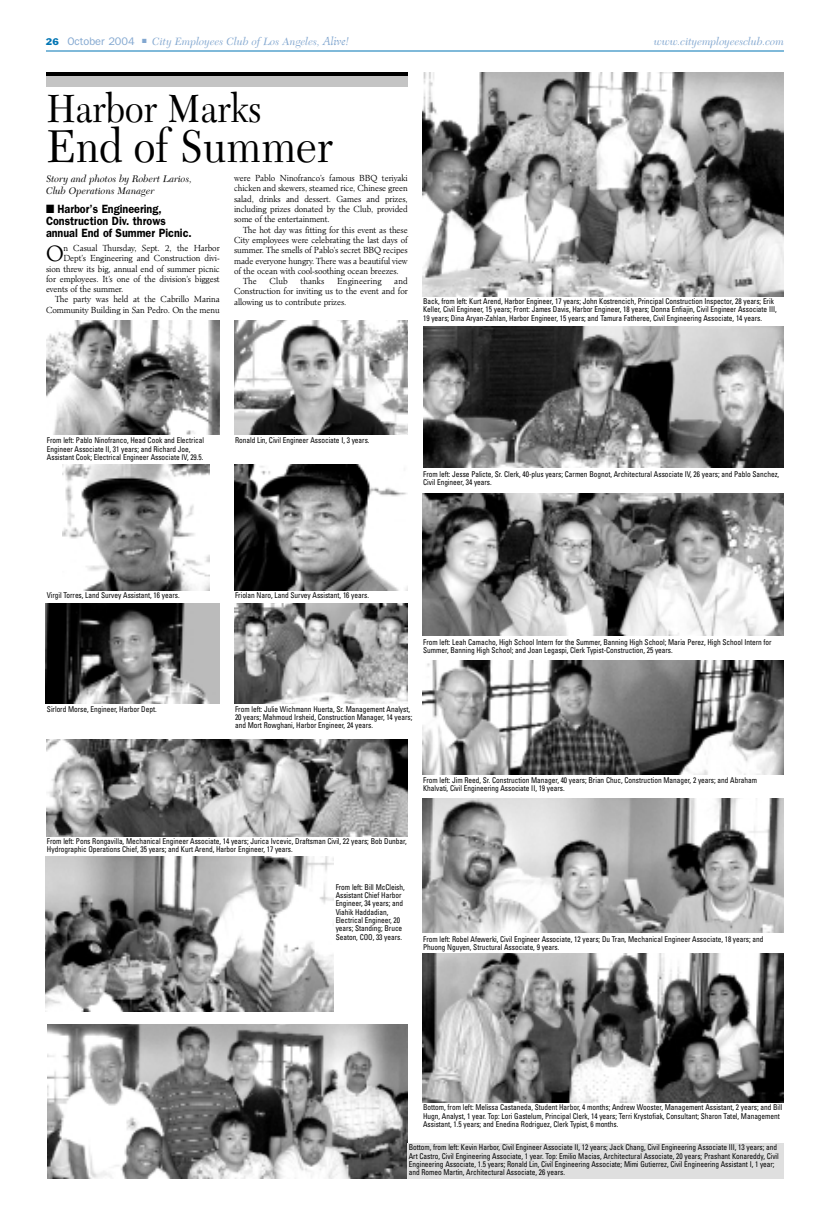
<style>
.page{position:relative;width:819px;height:1224px;background:#fff}
.page>*{position:absolute;margin:0;border:0;box-sizing:border-box;transform-origin:0 0}
.t1{font:48px "New Caledonia";letter-spacing:-.005em;color:#000;scale:.9 1}
.t2{font:41px "New Caledonia";letter-spacing:-.005em;color:#000;scale:.9 1}
.t3{font:300 21.4px "Minister";color:#000;scale:.95 1}
.t4{font:600 12px/12px "Franklin Gothic";color:#000;scale:.9 1}
.t5{font:italic 11px "New Caledonia";color:#82a7d0}
.t6{font:italic 10px/12px "New Caledonia";color:#000}
.t7{font:300 8.5px/10.3px "Minister";letter-spacing:-.01em;color:#000;text-align:justify;scale:.95 1}
.t8{font:300 8.5px "Minister";letter-spacing:.01em;color:#000;scale:.95 1}
.t9{font:condensed 8px/8.3px "Univers";letter-spacing:-.005em;color:#000;scale:.92 1}
.s1{font-family:"Franklin Gothic";font-style:normal;font-size:9px;color:#0075b4}
.s2{font-family:"Franklin Gothic";font-style:normal}
.s3{font-family:"Minister";font-weight:300}
</style>
<div class="page">
<hr style="left:46px;top:50px;width:738px;height:2px;background:#0075b4">
<div style="left:46px;top:72px;width:362px;height:14px;background:#c4c4c4"></div>
<hr style="left:46px;top:72px;width:362px;height:4px;background:#000">
<img style="left:234px;top:320px;width:174px;height:114px">
<img style="left:46px;top:320px;width:174px;height:114px">
<img style="left:234px;top:465px;width:174px;height:125px">
<img style="left:62px;top:465px;width:148px;height:125px">
<img style="left:422px;top:493px;width:362px;height:143px">
<img style="left:423px;top:326px;width:361px;height:142px">
<img style="left:423px;top:660px;width:361px;height:115px">
<img style="left:234px;top:603px;width:174px;height:101px">
<img style="left:46px;top:856px;width:288px;height:155px">
<img style="left:422px;top:798px;width:362px;height:134px">
<img style="left:422px;top:72px;width:362px;height:225px">
<img style="left:47px;top:739px;width:361px;height:97px">
<img style="left:423px;top:954px;width:361px;height:149px">
<img style="left:48px;top:1024px;width:360px;height:155px">
<img style="left:46px;top:603px;width:174px;height:101px">
<div style="left:408px;top:1143px;width:376px;height:36px;background:#dfdfdf"></div>
<h3 class="t5" style="left:46px;top:37px;width:305px"><span class="s1">26</span> <span class="s2">October 2004</span> ■ City Employees Club of Los Angeles, <span class="s3">Alive!</span></h3>
<h3 class="t5" style="left:654px;top:37px;width:131px">www.cityemployeesclub.com</h3>
<h2 class="t2" style="left:46px;top:92px;width:241px">Harbor Marks</h2>
<h1 class="t1" style="left:46px;top:127px;width:320px">End of Summer</h1>
<p class="t6" style="left:46px;top:174px;width:147px">Story and photos by Robert Larios,<br>Club Operations Manager</p>
<h3 class="t4" style="left:46px;top:204px;width:163px">■ Harbor’s Engineering,<br>Construction Div. throws annual End of Summer Picnic.</h3>
<h3 class="t3" style="left:46px;top:244px;width:20px">O</h3>
<p class="t7" style="left:63px;top:243px;width:166px">n Casual Thursday, Sept. 2, the Harbor</p>
<p class="t7" style="left:63px;top:254px;width:166px">Dept’s Engineering and Construction divi-</p>
<p class="t7" style="left:46px;top:264px;width:184px">sion threw its big, annual end of summer picnic</p>
<p class="t7" style="left:46px;top:274px;width:184px">for employees. It’s one of the division’s biggest</p>
<p class="t7" style="left:46px;top:285px;width:83px">events of the summer.</p>
<p class="t7" style="left:55px;top:295px;width:175px">The party was held at the Cabrillo Marina</p>
<p class="t7" style="left:46px;top:305px;width:184px">Community Building in San Pedro. On the menu</p>
<p class="t7" style="left:234px;top:174px;width:184px">were Pablo Ninofranco’s famous BBQ teriyaki chicken and skewers, steamed rice, Chinese green salad, drinks and dessert. Games and prizes, including prizes donated by the Club, provided some of the entertainment.</p>
<p class="t7" style="left:243px;top:225px;width:175px">The hot day was fitting for this event as these</p>
<p class="t7" style="left:234px;top:235px;width:184px">City employees were celebrating the last days of</p>
<p class="t7" style="left:234px;top:246px;width:184px">summer. The smells of Pablo’s secret BBQ recipes</p>
<p class="t7" style="left:234px;top:256px;width:184px">made everyone hungry. There was a beautiful view</p>
<p class="t7" style="left:234px;top:266px;width:175px">of the ocean with cool-soothing ocean breezes.</p>
<p class="t7" style="left:243px;top:277px;width:16px">The</p>
<p class="t7" style="left:270px;top:277px;width:21px">Club</p>
<p class="t7" style="left:300px;top:277px;width:27px">thanks</p>
<p class="t8" style="left:337px;top:277px;width:48px">Engineering</p>
<p class="t7" style="left:234px;top:277px;width:184px;text-indent:160px">and Construction for inviting us to the event and for allowing us to contribute prizes.</p>
<p class="t9" style="left:423px;top:298px;width:386px">Back, from left: Kurt Arend, Harbor Engineer, 17 years; John Kostrencich, Principal Construction Inspector, 28 years; Erik<br>Keller, Civil Engineer, 15 years; Front: James Davis, Harbor Engineer, 18 years; Donna Enfiajin, Civil Engineer Associate III,<br>19 years; Dina Aryan-Zahlan, Harbor Engineer, 15 years; and Tamura Fatheree, Civil Engineering Associate, 14 years.</p>
<p class="t9" style="left:47px;top:437px;width:172px">From left: Pablo Ninofranco, Head Cook and Electrical</p>
<p class="t9" style="left:235px;top:437px;width:148px">Ronald Lin, Civil Engineer Associate I, 3 years.</p>
<p class="t9" style="left:47px;top:446px;width:171px">Engineer Associate II, 31 years; and Richard Joe,<br>Assistant Cook; Electrical Engineer Associate IV, 29.5.</p>
<p class="t9" style="left:423px;top:471px;width:389px">From left: Jesse Palicte, Sr. Clerk, 40-plus years; Carmen Bognot, Architectural Associate IV, 26 years; and Pablo Sanchez,<br>Civil Engineer, 34 years.</p>
<p class="t9" style="left:47px;top:592px;width:146px">Virgil Torres, Land Survey Assistant, 16 years.</p>
<p class="t9" style="left:235px;top:592px;width:147px">Friolan Naro, Land Survey Assistant, 16 years.</p>
<p class="t9" style="left:423px;top:639px;width:380px">From left: Leah Camacho, High School Intern for the Summer, Banning High School; Maria Perez, High School Intern for<br>Summer, Banning High School; and Joan Legaspi, Clerk Typist-Construction, 25 years.</p>
<p class="t9" style="left:47px;top:706px;width:121px">Sirlord Morse, Engineer, Harbor Dept.</p>
<p class="t9" style="left:235px;top:705px;width:194px">From left: Julie Wichmann Huerta, Sr. Management Analyst,<br>20 years; Mahmoud Irsheid, Construction Manager, 14 years; and Mort Rowghani, Harbor Engineer, 24 years.</p>
<p class="t9" style="left:423px;top:777px;width:364px">From left: Jim Reed, Sr. Construction Manager, 40 years; Brian Chuc, Construction Manager, 2 years; and Abraham<br>Khalvati, Civil Engineering Associate II, 19 years.</p>
<p class="t9" style="left:47px;top:838px;width:393px">From left: Pons Rongavilla, Mechanical Engineer Associate, 14 years; Jurica Ivcevic, Draftsman Civil, 22 years; Bob Dunbar,<br>Hydrographic Operations Chief, 35 years; and Kurt Arend, Harbor Engineer, 17 years.</p>
<p class="t9" style="left:336px;top:884px;width:77px">From left: Bill McCleish,<br>Assistant Chief Harbor<br>Engineer, 34 years; and<br>Viahik Haddadian,<br>Electrical Engineer, 20 years; Standing; Bruce<br>Seaton, COO, 33 years.</p>
<p class="t9" style="left:423px;top:936px;width:371px">From left: Robel Afewerki, Civil Engineer Associate, 12 years; Du Tran, Mechanical Engineer Associate, 18 years; and<br>Phuong Nguyen, Structural Associate, 9 years.</p>
<p class="t9" style="left:423px;top:1104px;width:392px">Bottom, from left: Melissa Castaneda, Student Harbor, 4 months; Andrew Wooster, Management Assistant, 2 years; and Bill<br>Hugn, Analyst, 1 year. Top: Lori Gastelum, Principal Clerk, 14 years; Terri Krystofiak, Consultant; Sharon Tatel, Management<br>Assistant, 1.5 years; and Enedina Rodriguez, Clerk Typist, 6 months.</p>
<p class="t9" style="left:409px;top:1144px;width:404px">Bottom, from left: Kevin Harbor, Civil Engineer Associate II, 12 years; Jack Chang, Civil Engineering Associate III, 13 years; and Art Castro, Civil Engineering Associate, 1 year. Top: Emilio Macias, Architectural Associate, 20 years; Prashant Konareddy, Civil Engineering Associate, 1.5 years; Ronald Lin, Civil Engineering Associate; Mimi Gutierrez, Civil Engineering Assistant I, 1 year; and Romeo Martin, Architectural Associate, 26 years.</p>
</div>
